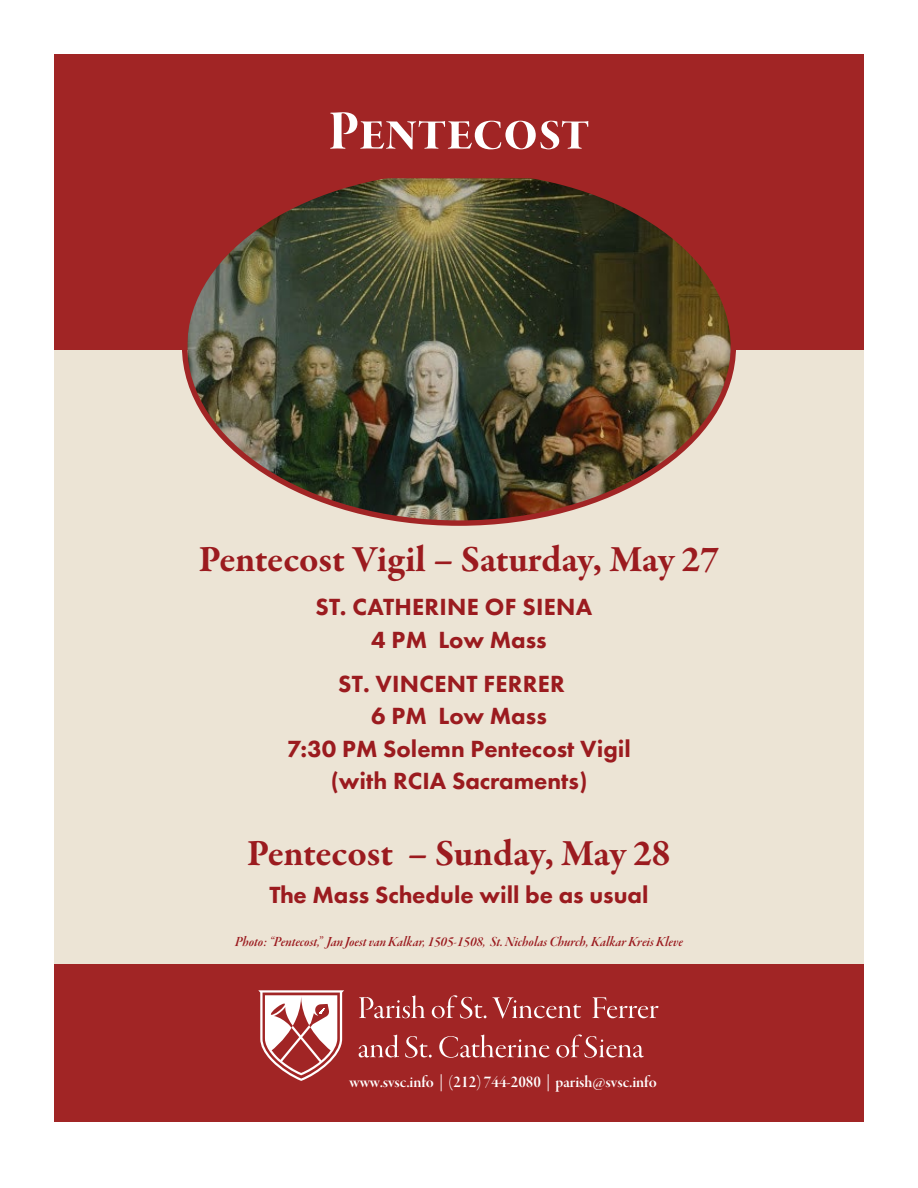
<style>
.page{position:relative;width:918px;height:1188px;background:#fff}
.page>*{position:absolute;margin:0;border:0;box-sizing:border-box;transform-origin:0 0}
.t1{font:58.05px "Garamond Premr Pro Bd Disp";letter-spacing:.005em;color:#fff}
.t2{font:700 37.8px "Garamond Premr Pro";letter-spacing:-.01em;color:#9b1b1f}
.t3{font:800 24.3px/32.4px "Futura PT";color:#9b1b1f;text-align:center}
.t4{font:17.55px "Garamond Premr Pro Smbd Disp";color:#fff}
.t5{font:14.85px "Garamond Premr Pro Smbd It Disp";color:#9b1b1f}
</style>
<div class="page">
<div style="left:54px;top:328px;width:810px;height:652px;background:#ece4d5"></div>
<div style="left:54px;top:54px;width:810px;height:296px;background:#a12525"></div>
<div style="left:54px;top:965px;width:810px;height:157px;background:#a12525"></div>
<svg style="left:258px;top:990px;width:86px;height:91px"></svg>
<svg style="left:359px;top:995px;width:66px;height:23px"></svg>
<svg style="left:432px;top:995px;width:149px;height:24px"></svg>
<svg style="left:592px;top:997px;width:67px;height:21px"></svg>
<svg style="left:359px;top:1035px;width:40px;height:23px"></svg>
<svg style="left:405px;top:1036px;width:27px;height:22px"></svg>
<svg style="left:439px;top:1035px;width:111px;height:23px"></svg>
<svg style="left:556px;top:1035px;width:88px;height:23px"></svg>
<img style="left:187px;top:178px;width:546px;height:345px">
<h1 class="t1" style="left:329px;top:99px;width:262px">Pentecost</h1>
<h2 class="t2" style="left:199px;top:536px;width:522px">Pentecost Vigil – Saturday, May 27</h2>
<p class="t3" style="left:316px;top:590px;width:278px">ST. CATHERINE OF SIENA<br>4 PM Low Mass</p>
<p class="t3" style="left:338px;top:667px;width:228px">ST. VINCENT FERRER</p>
<p class="t3" style="left:371px;top:700px;width:177px">6 PM Low Mass</p>
<p class="t3" style="left:287px;top:732px;width:345px">7:30 PM Solemn Pentecost Vigil</p>
<p class="t3" style="left:331px;top:764px;width:258px">(with RCIA Sacraments)</p>
<h2 class="t2" style="left:247px;top:830px;width:426px">Pentecost – Sunday, May 28</h2>
<p class="t3" style="left:270px;top:879px;width:380px">The Mass Schedule will be as usual</p>
<p class="t5" style="left:235px;top:934px;width:449px">Photo: “Pentecost,” Jan Joest van Kalkar, 1505-1508, St. Nicholas Church, Kalkar Kreis Kleve</p>
<p class="t4" style="left:349px;top:1072px;width:309px">www.svsc.info | (212) 744-2080 | parish@svsc.info</p>
</div>
